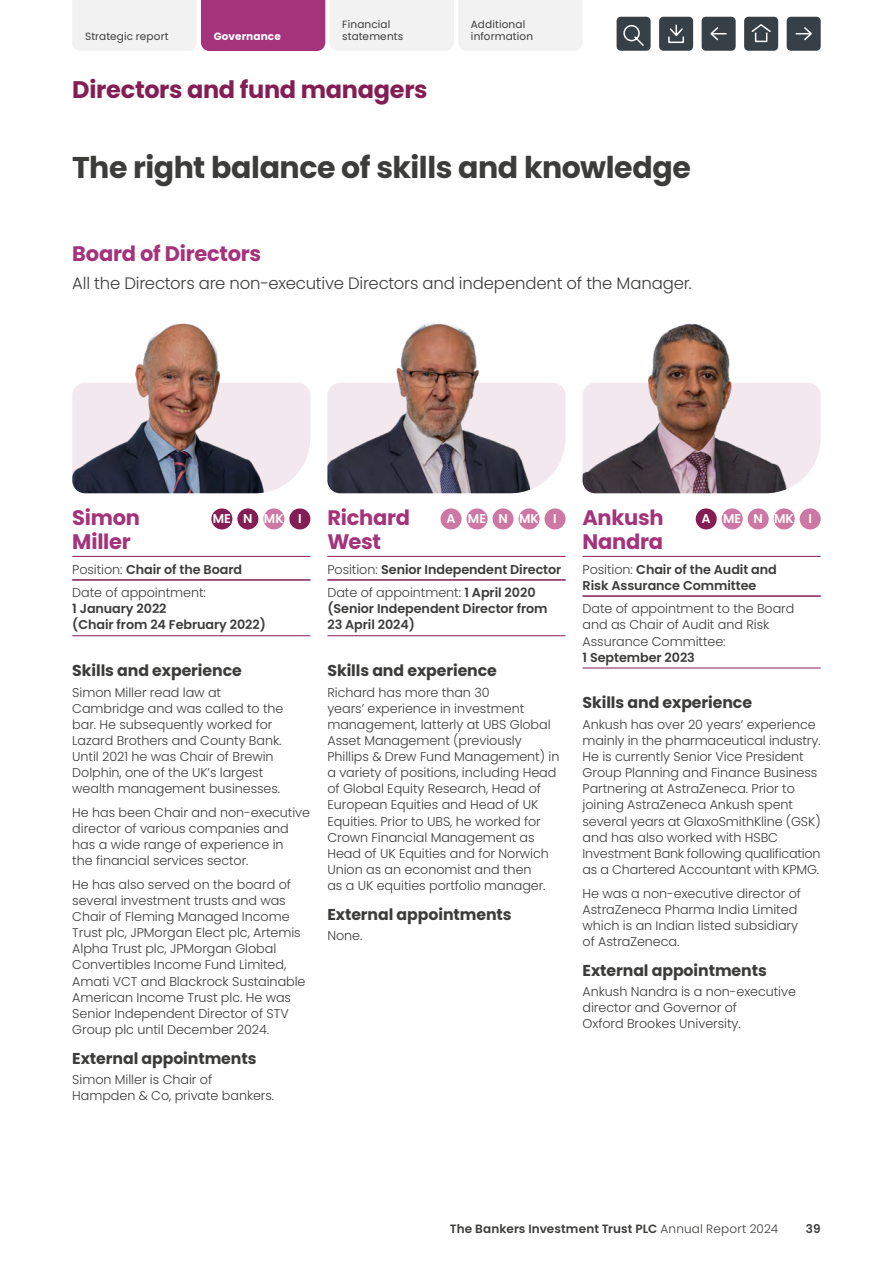
<style>
.page{position:relative;width:893px;height:1263px;background:#fff}
.page>*{position:absolute;margin:0;border:0;box-sizing:border-box;transform-origin:0 0}
.t1{font:700 30px "Poppins";letter-spacing:-.015em;color:#3c3c3b}
.t2{font:700 24px "Poppins";letter-spacing:-.015em;color:#841d53}
.t3{font:700 21px "Poppins";letter-spacing:-.015em;color:#a4337c}
.t4{font:300 16.5px "Poppins";letter-spacing:-.01em;color:#3c3c3b}
.t5{font:700 15.75px "Poppins";letter-spacing:-.005em;color:#3c3c3b}
.t6{font:300 12.75px/16.2px "Poppins";letter-spacing:-.005em;color:#3c3c3b}
.t7{font:600 12.75px/16.2px "Poppins";letter-spacing:-.005em;color:#3c3c3b}
.t8{font:600 12.75px "Poppins";letter-spacing:-.005em;color:#fff}
.t9{font:600 12px "Poppins";letter-spacing:.01em;color:#3c3c3b}
.t10{font:10.5px/12px "Poppins";letter-spacing:.015em;color:#3c3c3b}
.t11{font:700 10.5px "Poppins";letter-spacing:.015em;color:#fff}
.s1{font-weight:600}
.s2{font-weight:300}
</style>
<div class="page">
<svg style="left:280px;top:383px;width:30px;height:104px;background:#f4ebef"></svg>
<svg style="left:550px;top:383px;width:16px;height:93px"></svg>
<img style="left:72px;top:323px;width:208px;height:170px">
<img style="left:327px;top:323px;width:223px;height:170px">
<img style="left:583px;top:323px;width:238px;height:170px">
<hr style="left:72px;top:556px;width:238px;height:1px;background:#841d53">
<hr style="left:72px;top:580px;width:238px;height:1px;background:#841d53">
<hr style="left:72px;top:635px;width:238px;height:1px;background:#841d53">
<div style="left:211px;top:508px;width:21px;height:21px;background:#841d53;border-radius:50%"></div>
<div style="left:237px;top:508px;width:21px;height:21px;background:#841d53;border-radius:50%"></div>
<div style="left:263px;top:508px;width:21px;height:21px;background:#cd77a3;border-radius:50%"></div>
<div style="left:289px;top:508px;width:21px;height:21px;background:#841d53;border-radius:50%"></div>
<hr style="left:327px;top:556px;width:239px;height:1px;background:#841d53">
<hr style="left:327px;top:580px;width:239px;height:1px;background:#841d53">
<hr style="left:327px;top:635px;width:239px;height:1px;background:#841d53">
<div style="left:441px;top:508px;width:21px;height:21px;background:#cd77a3;border-radius:50%"></div>
<div style="left:466px;top:508px;width:22px;height:21px;background:#cd77a3;border-radius:50%"></div>
<div style="left:492px;top:508px;width:22px;height:21px;background:#cd77a3;border-radius:50%"></div>
<div style="left:518px;top:508px;width:22px;height:21px;background:#cd77a3;border-radius:50%"></div>
<div style="left:544px;top:508px;width:22px;height:21px;background:#cd77a3;border-radius:50%"></div>
<hr style="left:583px;top:556px;width:238px;height:1px;background:#841d53">
<hr style="left:583px;top:596px;width:238px;height:1px;background:#841d53">
<hr style="left:583px;top:668px;width:238px;height:1px;background:#841d53">
<div style="left:696px;top:508px;width:21px;height:21px;background:#841d53;border-radius:50%"></div>
<div style="left:722px;top:508px;width:21px;height:21px;background:#cd77a3;border-radius:50%"></div>
<div style="left:748px;top:508px;width:21px;height:21px;background:#cd77a3;border-radius:50%"></div>
<div style="left:774px;top:508px;width:21px;height:21px;background:#cd77a3;border-radius:50%"></div>
<div style="left:800px;top:508px;width:21px;height:21px;background:#cd77a3;border-radius:50%"></div>
<svg style="left:73px;top:0;width:509px;height:51px"></svg>
<div style="left:744px;top:17px;width:34px;height:34px;background:#384047;border-radius:4px"></div>
<svg style="left:751px;top:24px;width:20px;height:19px"></svg>
<div style="left:787px;top:17px;width:34px;height:34px;background:#384047;border-radius:4px"></div>
<svg style="left:795px;top:27px;width:17px;height:14px"></svg>
<div style="left:702px;top:17px;width:34px;height:34px;background:#384047;border-radius:4px"></div>
<svg style="left:710px;top:27px;width:17px;height:14px"></svg>
<div style="left:617px;top:17px;width:34px;height:34px;background:#384047;border-radius:4px"></div>
<svg style="left:623px;top:25px;width:21px;height:21px"></svg>
<div style="left:659px;top:17px;width:34px;height:34px;background:#384047;border-radius:4px"></div>
<svg style="left:668px;top:24px;width:16px;height:20px"></svg>
<p class="t10" style="left:85px;top:31px;width:85px">Strategic report</p>
<p class="t11" style="left:214px;top:31px;width:69px">Governance</p>
<p class="t10" style="left:342px;top:19px;width:62px">Financial statements</p>
<p class="t10" style="left:471px;top:19px;width:64px">Additional information</p>
<h2 class="t2" style="left:72px;top:75px;width:357px">Directors and fund managers</h2>
<h1 class="t1" style="left:72px;top:150px;width:620px">The right balance of skills and knowledge</h1>
<h3 class="t3" style="left:72px;top:242px;width:190px">Board of Directors</h3>
<p class="t4" style="left:72px;top:274px;width:621px">All the Directors are non-executive Directors and independent of the Manager.</p>
<h3 class="t3" style="left:72px;top:505px;width:69px">Simon</h3>
<p class="t8" style="left:213px;top:511px;width:20px">ME</p>
<p class="t8" style="left:243px;top:511px;width:11px">N</p>
<p class="t8" style="left:264px;top:511px;width:21px">MK</p>
<p class="t8" style="left:298px;top:511px;width:5px">I</p>
<h3 class="t3" style="left:72px;top:529px;width:60px">Miller</h3>
<p class="t6" style="left:72px;top:557px;width:171px;line-height:23.5px">Position: <span class="s1">Chair of the Board<br></span>Date of appointment:</p>
<p class="t7" style="left:72px;top:601px;width:195px">1 January 2022<br>(Chair from 24 February 2022)</p>
<p class="t5" style="left:72px;top:661px;width:171px">Skills and experience</p>
<p class="t6" style="left:72px;top:684px;width:213px">Simon Miller read law at<br>Cambridge and was called to the bar. He subsequently worked for<br>Lazard Brothers and County Bank.<br>Until 2021 he was Chair of Brewin<br>Dolphin, one of the UK’s largest wealth management businesses.</p>
<p class="t6" style="left:72px;top:804px;width:239px">He has been Chair and non-executive director of various companies and has a wide range of experience in<br>the financial services sector.</p>
<p class="t6" style="left:72px;top:876px;width:235px">He has also served on the board of several investment trusts and was Chair of Fleming Managed Income Trust plc, JPMorgan Elect plc, Artemis Alpha Trust plc, JPMorgan Global Convertibles Income Fund Limited, Amati VCT and Blackrock Sustainable American Income Trust plc. He was Senior Independent Director of STV Group plc until December 2024.</p>
<p class="t5" style="left:72px;top:1049px;width:186px">External appointments</p>
<p class="t6" style="left:72px;top:1071px;width:203px">Simon Miller is Chair of<br>Hampden &amp; Co, private bankers.</p>
<h3 class="t3" style="left:327px;top:505px;width:84px">Richard</h3>
<p class="t8" style="left:446px;top:511px;width:11px">A</p>
<p class="t8" style="left:468px;top:511px;width:20px">ME</p>
<p class="t8" style="left:498px;top:511px;width:11px">N</p>
<p class="t8" style="left:519px;top:511px;width:21px">MK</p>
<p class="t8" style="left:553px;top:511px;width:5px">I</p>
<h3 class="t3" style="left:327px;top:529px;width:55px">West</h3>
<p class="t7" style="left:327px;top:557px;width:235px;line-height:23.5px"><span class="s2">Position:</span> Senior Independent Director<br><span class="s2">Date of appointment:</span> 1 April 2020</p>
<p class="t7" style="left:327px;top:601px;width:222px">(Senior Independent Director from<br>23 April 2024)</p>
<p class="t5" style="left:327px;top:661px;width:171px">Skills and experience</p>
<p class="t6" style="left:327px;top:684px;width:233px">Richard has more than 30<br>years’ experience in investment management, latterly at UBS Global Asset Management (previously Phillips &amp; Drew Fund Management) in a variety of positions, including Head of Global Equity Research, Head of European Equities and Head of UK Equities. Prior to UBS, he worked for Crown Financial Management as Head of UK Equities and for Norwich Union as an economist and then<br>as a UK equities portfolio manager.</p>
<p class="t5" style="left:327px;top:905px;width:186px">External appointments</p>
<p class="t6" style="left:327px;top:927px;width:36px">None.</p>
<h3 class="t3" style="left:583px;top:505px;width:83px">Ankush</h3>
<p class="t8" style="left:702px;top:511px;width:11px">A</p>
<p class="t8" style="left:723px;top:511px;width:20px">ME</p>
<p class="t8" style="left:753px;top:511px;width:11px">N</p>
<p class="t8" style="left:774px;top:511px;width:21px">MK</p>
<p class="t8" style="left:808px;top:511px;width:5px">I</p>
<h3 class="t3" style="left:583px;top:529px;width:82px">Nandra</h3>
<p class="t7" style="left:583px;top:561px;width:196px"><span class="s2">Position:</span> Chair of the Audit and<br>Risk Assurance Committee</p>
<p class="t6" style="left:583px;top:601px;width:213px">Date of appointment to the Board and as Chair of Audit and Risk<br>Assurance Committee:</p>
<p class="t7" style="left:583px;top:649px;width:114px">1 September 2023</p>
<p class="t5" style="left:583px;top:694px;width:171px">Skills and experience</p>
<p class="t6" style="left:583px;top:716px;width:240px">Ankush has over 20 years’ experience mainly in the pharmaceutical industry.<br>He is currently Senior Vice President Group Planning and Finance Business Partnering at AstraZeneca. Prior to joining AstraZeneca Ankush spent several years at GlaxoSmithKline (GSK) and has also worked with HSBC Investment Bank following qualification as a Chartered Accountant with KPMG.</p>
<p class="t6" style="left:583px;top:885px;width:220px">He was a non-executive director of<br>AstraZeneca Pharma India Limited which is an Indian listed subsidiary of AstraZeneca.</p>
<p class="t5" style="left:583px;top:961px;width:186px">External appointments</p>
<p class="t6" style="left:583px;top:983px;width:215px">Ankush Nandra is a non-executive director and Governor of<br>Oxford Brookes University.</p>
<p class="t9" style="left:450px;top:1222px;width:330px">The Bankers Investment Trust PLC <span class="s2">Annual Report 2024</span></p>
<p class="t9" style="left:806px;top:1222px;width:16px">39</p>
</div>
